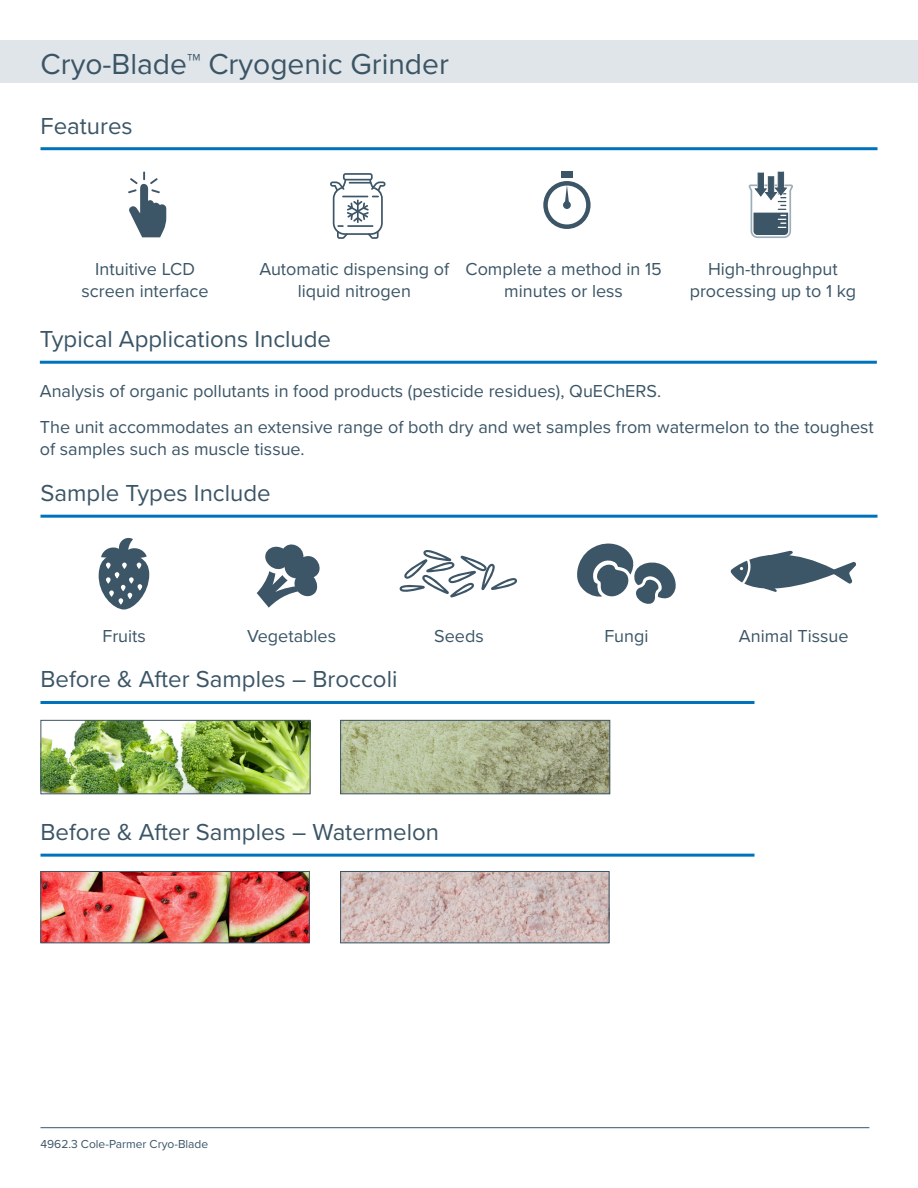
<style>
.page{position:relative;width:918px;height:1188px;background:#fff}
.page>*{position:absolute;margin:0;border:0;box-sizing:border-box;transform-origin:0 0}
.t1{font:30px "Proxima Nova";color:#3b5566}
.t2{font:24px "Proxima Nova";color:#3b5566}
.t3{font:18px/21.6px "Proxima Nova";color:#3b5566;text-align:center}
.t4{font:12px "Proxima Nova";color:#3b5566}
</style>
<div class="page">
<div style="left:0;top:40px;width:918px;height:43px;background:#e0e5e9"></div>
<hr style="left:40px;top:1127px;width:829px;height:1px;background:#3b5566">
<svg style="left:257px;top:544px;width:63px;height:64px"></svg>
<svg style="left:98px;top:538px;width:51px;height:72px"></svg>
<svg style="left:400px;top:550px;width:117px;height:47px"></svg>
<svg style="left:577px;top:544px;width:99px;height:60px"></svg>
<hr style="left:40px;top:515px;width:838px;height:3px;background:#0072bc">
<hr style="left:40px;top:361px;width:837px;height:3px;background:#0072bc">
<svg style="left:730px;top:550px;width:126px;height:42px"></svg>
<svg style="left:128px;top:172px;width:38px;height:65px"></svg>
<svg style="left:749px;top:171px;width:44px;height:67px"></svg>
<svg style="left:543px;top:181px;width:48px;height:48px"></svg>
<div style="left:562px;top:172px;width:11px;height:6px;background:#3c5567"></div>
<hr style="left:40px;top:147px;width:838px;height:3px;background:#0072bc">
<svg style="left:330px;top:173px;width:56px;height:66px"></svg>
<hr style="left:349px;top:182px;width:22px;height:2px;background:#3c5567">
<hr style="left:40px;top:701px;width:714px;height:3px;background:#0072bc">
<hr style="left:40px;top:854px;width:714px;height:3px;background:#0072bc">
<img style="left:42px;top:722px;width:266px;height:70px">
<div style="left:40px;top:720px;width:270px;height:74px;border:1px solid #3b5566"></div>
<img style="left:42px;top:873px;width:266px;height:68px">
<div style="left:40px;top:871px;width:270px;height:72px;border:1px solid #3b5566"></div>
<img style="left:342px;top:722px;width:266px;height:70px">
<div style="left:340px;top:720px;width:270px;height:74px;border:1px solid #3b5566"></div>
<img style="left:342px;top:873px;width:265px;height:68px">
<div style="left:340px;top:871px;width:269px;height:72px;border:1px solid #3b5566"></div>
<h1 class="t1" style="left:40px;top:41px;width:410px">Cryo-Blade™ Cryogenic Grinder</h1>
<p class="t2" style="left:40px;top:108px;width:94px">Features</p>
<p class="t3" style="left:95px;top:257px;width:101px">Intuitive LCD</p>
<p class="t3" style="left:82px;top:279px;width:129px">screen interface</p>
<p class="t3" style="left:259px;top:257px;width:191px">Automatic dispensing of liquid nitrogen</p>
<p class="t3" style="left:465px;top:257px;width:198px">Complete a method in 15 minutes or less</p>
<p class="t3" style="left:690px;top:257px;width:168px">High-throughput processing up to 1 kg</p>
<p class="t2" style="left:40px;top:321px;width:293px">Typical Applications Include</p>
<p class="t3" style="left:40px;top:379px;width:623px">Analysis of organic pollutants in food products (pesticide residues), QuEChERS.</p>
<p class="t3" style="left:40px;top:415px;width:836px;line-height:22.5px;text-align:left">The unit accommodates an extensive range of both dry and wet samples from watermelon to the toughest of samples such as muscle tissue.</p>
<p class="t2" style="left:40px;top:475px;width:232px">Sample Types Include</p>
<p class="t3" style="left:102px;top:624px;width:45px">Fruits</p>
<p class="t3" style="left:247px;top:624px;width:91px">Vegetables</p>
<p class="t3" style="left:434px;top:624px;width:51px">Seeds</p>
<p class="t3" style="left:604px;top:624px;width:46px">Fungi</p>
<p class="t3" style="left:739px;top:624px;width:111px">Animal Tissue</p>
<p class="t2" style="left:40px;top:662px;width:358px">Before &amp; After Samples – Broccoli</p>
<p class="t2" style="left:40px;top:814px;width:400px">Before &amp; After Samples – Watermelon</p>
<p class="t4" style="left:40px;top:1135px;width:169px">4962.3 Cole-Parmer Cryo-Blade</p>
</div>
